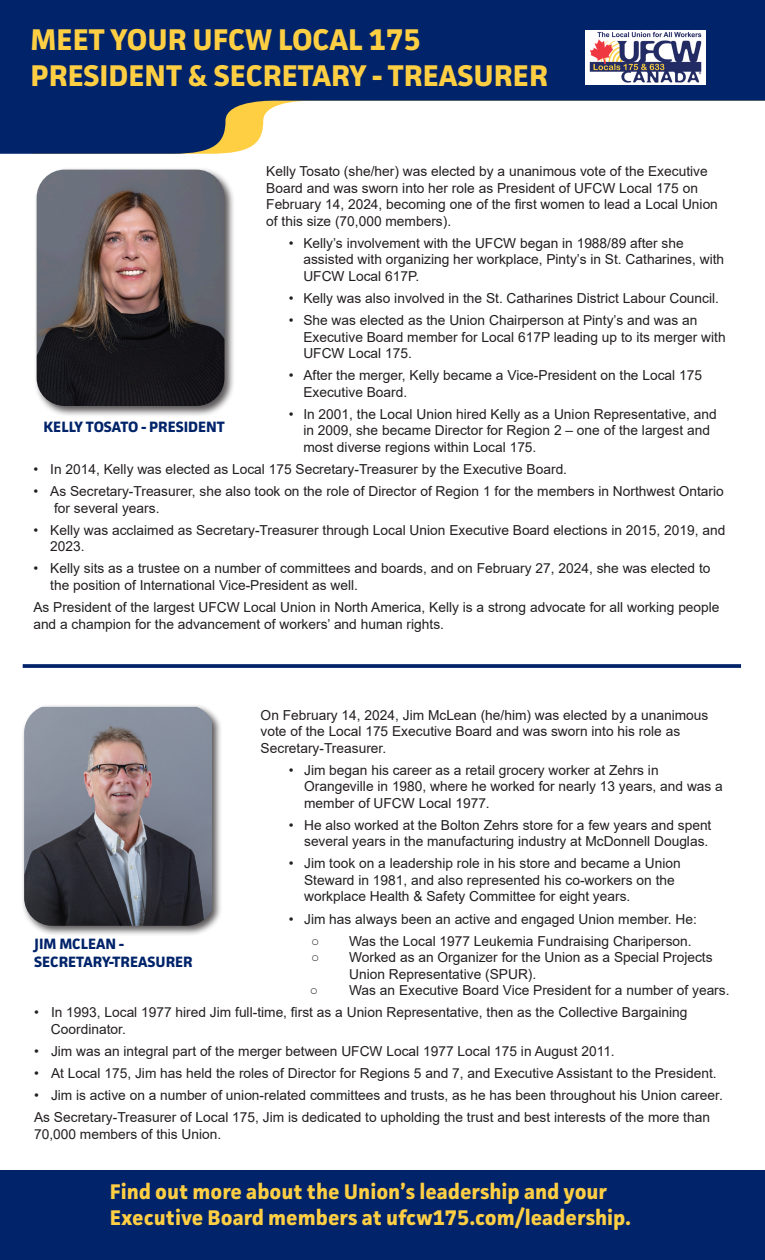
<style>
.page{position:relative;width:765px;height:1260px;background:#fff}
.page>*{position:absolute;margin:0;border:0;box-sizing:border-box;transform-origin:0 0}
.t1{font:700 30px "Facit";color:#ffcf43}
.t2{font:700 21.25px/25.5px "Facit";color:#ffcf43}
.t3{font:700 15px "Facit";color:#002369}
.t4{font:13.75px/16.5px "Arial";color:#231f20}
</style>
<div class="page">
<svg style="left:0;top:0;width:765px;height:154px;fill:#002369"></svg>
<svg style="left:23px;top:664px;width:718px;height:4px;background:#0f3071"></svg>
<img style="left:585px;top:30px;width:121px;height:54px">
<div style="left:34px;top:167px;width:201px;height:250px;background:#231f20;opacity:.75"></div>
<img style="left:37px;top:170px;width:188px;height:236px">
<div style="left:21px;top:704px;width:202px;height:232px;background:#231f20;opacity:.75"></div>
<img style="left:24px;top:707px;width:188px;height:219px">
<div style="left:0;top:1170px;width:765px;height:90px;background:#002369"></div>
<p class="t1" style="left:31px;top:21px;width:392px">MEET YOUR UFCW LOCAL 175</p>
<p class="t1" style="left:31px;top:57px;width:519px">PRESIDENT &amp; SECRETARY - TREASURER</p>
<p class="t4" style="left:266px;top:163px;width:453px">Kelly Tosato (she/her) was elected by a unanimous vote of the Executive Board and was sworn into her role as President of UFCW Local 175 on February 14, 2024, becoming one of the first women to lead a Local Union of this size (70,000 members).</p>
<p class="t4" style="left:303px;top:235px;width:422px;text-indent:-15px">• Kelly’s involvement with the UFCW began in 1988/89 after she assisted with organizing her workplace, Pinty’s in St. Catharines, with<br>UFCW Local 617P.</p>
<p class="t4" style="left:289px;top:290px;width:432px">• Kelly was also involved in the St. Catharines District Labour Council.</p>
<p class="t4" style="left:303px;top:312px;width:424px;text-indent:-15px">• She was elected as the Union Chairperson at Pinty’s and was an<br>Executive Board member for Local 617P leading up to its merger with<br>UFCW Local 175.</p>
<p class="t4" style="left:303px;top:367px;width:400px;text-indent:-15px">• After the merger, Kelly became a Vice-President on the Local 175<br>Executive Board.</p>
<p class="t4" style="left:303px;top:406px;width:415px;text-indent:-15px">• In 2001, the Local Union hired Kelly as a Union Representative, and in 2009, she became Director for Region 2 – one of the largest and most diverse regions within Local 175.</p>
<p class="t4" style="left:33px;top:461px;width:535px">• In 2014, Kelly was elected as Local 175 Secretary-Treasurer by the Executive Board.</p>
<p class="t4" style="left:54px;top:483px;width:671px;text-indent:-21px">• As Secretary-Treasurer, she also took on the role of Director of Region 1 for the members in Northwest Ontario for several years.</p>
<p class="t4" style="left:50px;top:522px;width:677px;text-indent:-17px">• Kelly was acclaimed as Secretary-Treasurer through Local Union Executive Board elections in 2015, 2019, and<br>2023.</p>
<p class="t4" style="left:50px;top:560px;width:662px;text-indent:-17px">• Kelly sits as a trustee on a number of committees and boards, and on February 27, 2024, she was elected to the position of International Vice-President as well.</p>
<p class="t4" style="left:33px;top:599px;width:688px">As President of the largest UFCW Local Union in North America, Kelly is a strong advocate for all working people and a champion for the advancement of workers’ and human rights.</p>
<p class="t3" style="left:43px;top:418px;width:183px">KELLY TOSATO - PRESIDENT</p>
<p class="t4" style="left:261px;top:706px;width:449px">On February 14, 2024, Jim McLean (he/him) was elected by a unanimous vote of the Local 175 Executive Board and was sworn into his role as<br>Secretary-Treasurer.</p>
<p class="t4" style="left:304px;top:762px;width:420px;text-indent:-15px">• Jim began his career as a retail grocery worker at Zehrs in<br>Orangeville in 1980, where he worked for nearly 13 years, and was a member of UFCW Local 1977.</p>
<p class="t4" style="left:289px;top:817px;width:424px;text-align:right">• He also worked at the Bolton Zehrs store for a few years and spent several years in the manufacturing industry at McDonnell Douglas.</p>
<p class="t4" style="left:304px;top:855px;width:378px;text-indent:-15px">• Jim took on a leadership role in his store and became a Union<br>Steward in 1981, and also represented his co-workers on the workplace Health &amp; Safety Committee for eight years.</p>
<p class="t4" style="left:289px;top:910px;width:410px">• Jim has always been an active and engaged Union member. He:</p>
<p class="t4" style="left:311px;top:933px;width:382px">○ Was the Local 1977 Leukemia Fundraising Chariperson.</p>
<p class="t4" style="left:349px;top:949px;width:365px;text-indent:-38px">○ Worked as an Organizer for the Union as a Special Projects<br>Union Representative (SPUR).</p>
<p class="t4" style="left:310px;top:982px;width:421px">○ Was an Executive Board Vice President for a number of years.</p>
<p class="t4" style="left:51px;top:1004px;width:638px;text-indent:-17px">• In 1993, Local 1977 hired Jim full-time, first as a Union Representative, then as the Collective Bargaining<br>Coordinator.</p>
<p class="t4" style="left:34px;top:1043px;width:582px">• Jim was an integral part of the merger between UFCW Local 1977 Local 175 in August 2011.</p>
<p class="t4" style="left:34px;top:1065px;width:684px">• At Local 175, Jim has held the roles of Director for Regions 5 and 7, and Executive Assistant to the President.</p>
<p class="t4" style="left:34px;top:1087px;width:690px">• Jim is active on a number of union-related committees and trusts, as he has been throughout his Union career.</p>
<p class="t4" style="left:34px;top:1109px;width:677px">As Secretary-Treasurer of Local 175, Jim is dedicated to upholding the trust and best interests of the more than<br>70,000 members of this Union.</p>
<p class="t3" style="left:34px;top:934px;width:91px">JIM MCLEAN -</p>
<p class="t3" style="left:34px;top:952px;width:160px">SECRETARY-TREASURER</p>
<p class="t2" style="left:110px;top:1179px;width:523px">Find out more about the Union’s leadership and your<br>Executive Board members at ufcw175.com/leadership.</p>
</div>
